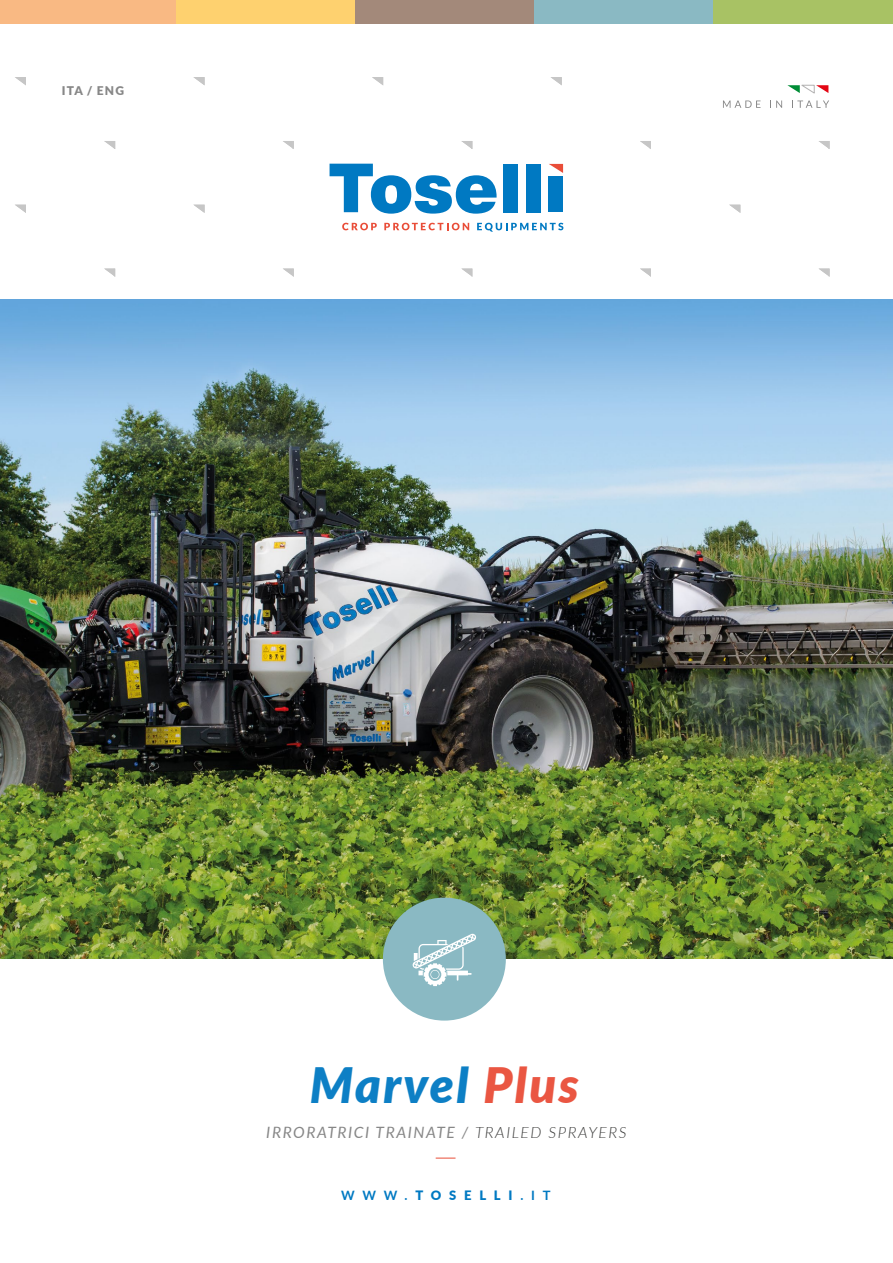
<style>
.page{position:relative;width:893px;height:1263px;background:#fff}
.page>*{position:absolute;margin:0;border:0;box-sizing:border-box;transform-origin:0 0}
.t1{font:italic 900 48.75px "Lato";letter-spacing:.05em;color:#0079c2}
.t2{font:italic 15.6px "Lato";letter-spacing:.1em;color:#878787}
.t3{font:700 12.9px "Lato";color:#0079c2}
.t4{font:900 12px "Lato";letter-spacing:.1em;color:#878787}
.s1{color:#e94d38}
.s2{font-weight:300;color:#3c3c3b}
.s3{font-weight:900}
</style>
<div class="page">
<div style="left:0;top:0;width:177px;height:23px;background:#f9b983"></div>
<div style="left:177px;top:0;width:179px;height:23px;background:#fed16f"></div>
<div style="left:356px;top:0;width:179px;height:23px;background:#a3897a"></div>
<div style="left:535px;top:0;width:179px;height:23px;background:#8ab9c3"></div>
<div style="left:714px;top:0;width:179px;height:23px;background:#a8c264"></div>
<svg style="left:15px;top:205px;width:11px;height:8px"></svg>
<svg style="left:105px;top:269px;width:10px;height:8px"></svg>
<svg style="left:194px;top:205px;width:11px;height:8px"></svg>
<svg style="left:283px;top:269px;width:11px;height:8px"></svg>
<svg style="left:462px;top:269px;width:10px;height:8px"></svg>
<svg style="left:641px;top:269px;width:10px;height:8px"></svg>
<svg style="left:730px;top:205px;width:10px;height:8px"></svg>
<svg style="left:819px;top:269px;width:11px;height:8px"></svg>
<svg style="left:15px;top:77px;width:11px;height:8px"></svg>
<svg style="left:104px;top:141px;width:11px;height:8px"></svg>
<svg style="left:193px;top:77px;width:12px;height:8px"></svg>
<svg style="left:283px;top:141px;width:11px;height:8px"></svg>
<svg style="left:372px;top:77px;width:11px;height:8px"></svg>
<svg style="left:461px;top:141px;width:11px;height:8px"></svg>
<svg style="left:551px;top:77px;width:11px;height:8px"></svg>
<svg style="left:640px;top:141px;width:11px;height:8px"></svg>
<svg style="left:819px;top:141px;width:11px;height:8px"></svg>
<svg style="left:342px;top:223px;width:35px;height:7px"></svg>
<svg style="left:384px;top:223px;width:85px;height:7px"></svg>
<svg style="left:477px;top:223px;width:86px;height:9px"></svg>
<svg style="left:549px;top:164px;width:14px;height:9px"></svg>
<svg style="left:330px;top:164px;width:167px;height:50px"></svg>
<div style="left:503px;top:164px;width:14px;height:48px;background:#0079c2"></div>
<div style="left:526px;top:164px;width:14px;height:48px;background:#0079c2"></div>
<div style="left:549px;top:176px;width:14px;height:36px;background:#0079c2"></div>
<svg style="left:436px;top:1158px;width:19px;height:1px"></svg>
<svg style="left:723px;top:101px;width:37px;height:7px"></svg>
<svg style="left:770px;top:101px;width:12px;height:7px"></svg>
<svg style="left:792px;top:101px;width:37px;height:7px"></svg>
<svg style="left:787px;top:85px;width:41px;height:9px"></svg>
<img style="left:0;top:300px;width:893px;height:659px">
<div style="left:383px;top:898px;width:123px;height:122px;background:#8ab9c3;border-radius:50%"></div>
<svg style="left:412px;top:934px;width:64px;height:52px"></svg>
<p class="t4" style="left:62px;top:81px;width:64px">ITA / ENG</p>
<h1 class="t1" style="left:310px;top:1049px;width:271px">Marvel <span class="s1">Plus</span></h1>
<p class="t2" style="left:266px;top:1121px;width:362px">IRRORATRICI TRAINATE / <span class="s2">TRAILED SPRAYERS</span></p>
<p class="t3" style="left:341px;top:1185px;width:211px">WWW.<span class="s3">TOSELLI</span>.IT</p>
</div>
